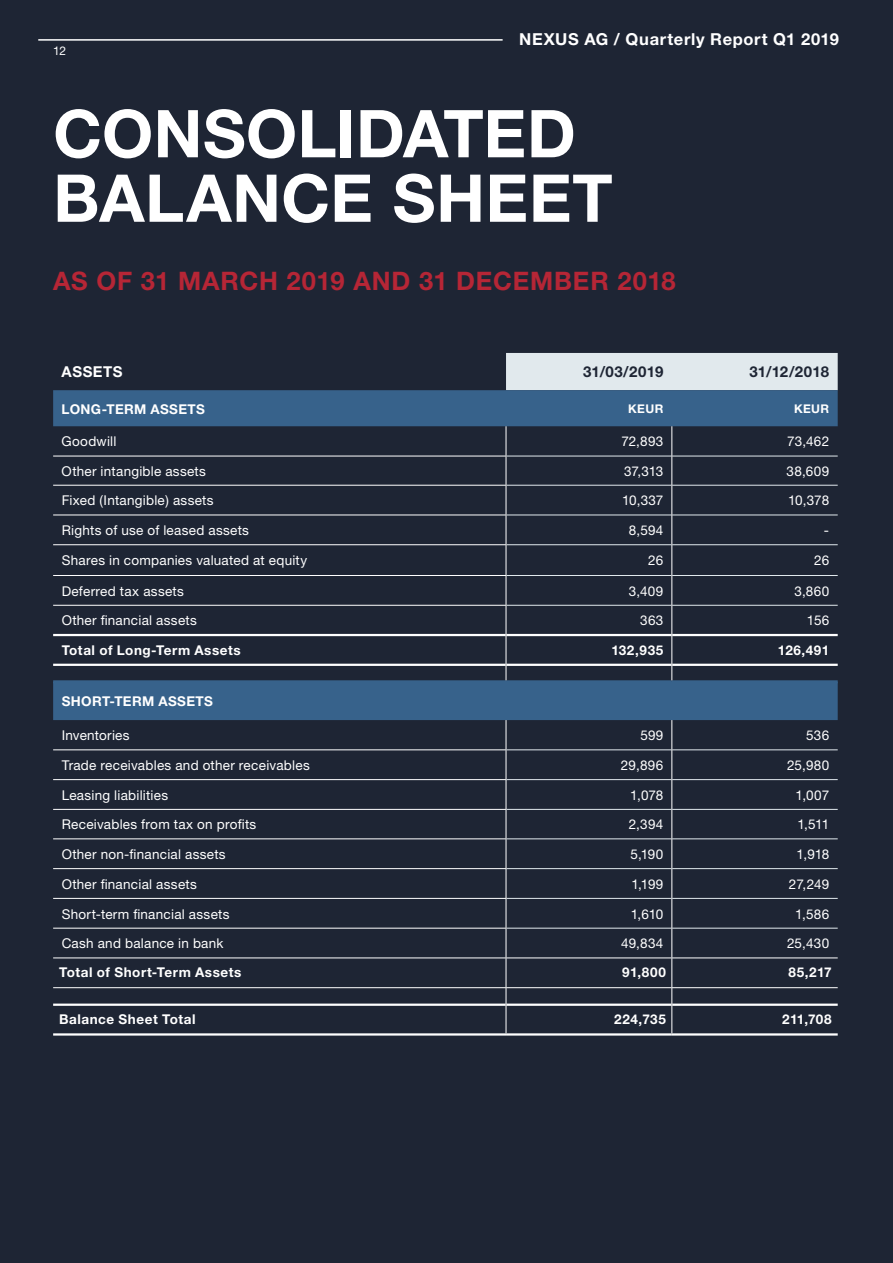
<style>
.page{position:relative;width:893px;height:1263px;background:#1e2534}
.page>*{position:absolute;margin:0;border:0;box-sizing:border-box;transform-origin:0 0}
.t1{font:700 66px/64.5px "Helvetica Neue";letter-spacing:.005em;color:#fff}
.t2{font:700 25.5px "Helvetica Neue";letter-spacing:.03em;color:#b62636}
.t3{font:700 16.5px "Helvetica Neue";letter-spacing:.04em;color:#fff}
.t4{font:700 15px "Helvetica Neue";letter-spacing:.01em;color:#1e2534}
.t5{font:700 15px "Helvetica Neue";letter-spacing:.035em;color:#fff}
.t6{font:13.5px "Helvetica Neue";letter-spacing:.02em;color:#fff}
.t7{font:700 13.5px "Helvetica Neue";letter-spacing:.035em;color:#fff}
.t8{font:700 12px "Helvetica Neue";letter-spacing:.03em;color:#fff}
.t9{font:12px "Helvetica Neue";color:#fff}
</style>
<div class="page">
<svg style="left:53px;top:353px;width:785px;height:73px"></svg>
<hr style="left:53px;top:456px;width:453px;height:1px;background:#fff">
<hr style="left:53px;top:485px;width:453px;height:1px;background:#fff">
<hr style="left:53px;top:515px;width:453px;height:1px;background:#fff">
<hr style="left:53px;top:544px;width:453px;height:1px;background:#fff">
<hr style="left:53px;top:575px;width:453px;height:1px;background:#fff">
<hr style="left:53px;top:605px;width:453px;height:1px;background:#fff">
<hr style="left:506px;top:456px;width:165px;height:1px;background:#e1e9ed">
<hr style="left:672px;top:456px;width:166px;height:1px;background:#e1e9ed">
<hr style="left:506px;top:485px;width:165px;height:1px;background:#e1e9ed">
<hr style="left:672px;top:485px;width:166px;height:1px;background:#e1e9ed">
<hr style="left:506px;top:515px;width:165px;height:1px;background:#e1e9ed">
<hr style="left:672px;top:515px;width:166px;height:1px;background:#e1e9ed">
<hr style="left:506px;top:544px;width:165px;height:1px;background:#e1e9ed">
<hr style="left:672px;top:544px;width:166px;height:1px;background:#e1e9ed">
<hr style="left:506px;top:575px;width:165px;height:1px;background:#e1e9ed">
<hr style="left:672px;top:575px;width:166px;height:1px;background:#e1e9ed">
<hr style="left:506px;top:605px;width:165px;height:1px;background:#e1e9ed">
<hr style="left:672px;top:605px;width:166px;height:1px;background:#e1e9ed">
<hr style="left:53px;top:634px;width:453px;height:2px;background:#fff">
<hr style="left:506px;top:634px;width:165px;height:2px;background:#fff">
<hr style="left:672px;top:634px;width:166px;height:2px;background:#fff">
<hr style="left:53px;top:664px;width:453px;height:2px;background:#fff">
<hr style="left:506px;top:664px;width:165px;height:2px;background:#fff">
<hr style="left:672px;top:664px;width:166px;height:2px;background:#fff">
<hr style="left:53px;top:1033px;width:453px;height:2px;background:#fff">
<hr style="left:506px;top:1033px;width:166px;height:2px;background:#fff">
<hr style="left:672px;top:1033px;width:166px;height:2px;background:#fff">
<hr style="left:506px;top:426px;width:1px;height:30px;background:#fff">
<hr style="left:671px;top:426px;width:1px;height:30px;background:#fff">
<svg style="left:671px;top:456px;width:1px;height:29px"></svg>
<hr style="left:671px;top:485px;width:1px;height:30px;background:#fff">
<svg style="left:506px;top:456px;width:1px;height:88px"></svg>
<hr style="left:671px;top:515px;width:1px;height:30px;background:#fff">
<hr style="left:506px;top:545px;width:1px;height:30px;background:#fff">
<hr style="left:671px;top:545px;width:1px;height:30px;background:#fff">
<hr style="left:671px;top:575px;width:1px;height:30px;background:#fff">
<svg style="left:506px;top:576px;width:1px;height:59px"></svg>
<hr style="left:671px;top:605px;width:1px;height:30px;background:#fff">
<hr style="left:506px;top:635px;width:1px;height:30px;background:#fff">
<hr style="left:671px;top:635px;width:1px;height:30px;background:#fff">
<svg style="left:53px;top:665px;width:785px;height:368px"></svg>
<hr style="left:38px;top:39px;width:465px;height:2px;background:#fff">
<p class="t9" style="left:53px;top:43px;width:14px">12</p>
<p class="t3" style="left:519px;top:28px;width:321px">NEXUS AG / Quarterly Report Q1 2019</p>
<h1 class="t1" style="left:53px;top:100px;width:561px">CONSOLIDATED<br>BALANCE SHEET</h1>
<h2 class="t2" style="left:53px;top:265px;width:624px">AS OF 31 MARCH 2019 AND 31 DECEMBER 2018</h2>
<p class="t5" style="left:62px;top:363px;width:62px">ASSETS</p>
<p class="t4" style="left:583px;top:363px;width:82px">31/03/2019</p>
<p class="t4" style="left:749px;top:363px;width:81px">31/12/2018</p>
<p class="t7" style="left:62px;top:400px;width:145px">LONG-TERM ASSETS</p>
<p class="t8" style="left:628px;top:401px;width:37px">KEUR</p>
<p class="t8" style="left:794px;top:401px;width:37px">KEUR</p>
<p class="t6" style="left:62px;top:434px;width:56px">Goodwill</p>
<p class="t6" style="left:621px;top:434px;width:44px">72,893</p>
<p class="t6" style="left:787px;top:434px;width:43px">73,462</p>
<p class="t6" style="left:62px;top:463px;width:146px">Other intangible assets</p>
<p class="t6" style="left:624px;top:463px;width:41px">37,313</p>
<p class="t6" style="left:786px;top:463px;width:44px">38,609</p>
<p class="t6" style="left:62px;top:493px;width:153px">Fixed (Intangible) assets</p>
<p class="t6" style="left:622px;top:493px;width:43px">10,337</p>
<p class="t6" style="left:788px;top:493px;width:43px">10,378</p>
<p class="t6" style="left:62px;top:522px;width:189px">Rights of use of leased assets</p>
<p class="t6" style="left:629px;top:522px;width:36px">8,594</p>
<p class="t6" style="left:824px;top:522px;width:7px">-</p>
<p class="t6" style="left:62px;top:553px;width:247px">Shares in companies valuated at equity</p>
<p class="t6" style="left:648px;top:553px;width:17px">26</p>
<p class="t6" style="left:814px;top:553px;width:17px">26</p>
<p class="t6" style="left:62px;top:583px;width:124px">Deferred tax assets</p>
<p class="t6" style="left:629px;top:583px;width:36px">3,409</p>
<p class="t6" style="left:794px;top:583px;width:36px">3,860</p>
<p class="t6" style="left:62px;top:613px;width:137px">Other financial assets</p>
<p class="t6" style="left:640px;top:613px;width:25px">363</p>
<p class="t6" style="left:807px;top:613px;width:24px">156</p>
<p class="t7" style="left:62px;top:642px;width:180px">Total of Long-Term Assets</p>
<p class="t7" style="left:611px;top:642px;width:53px">132,935</p>
<p class="t7" style="left:778px;top:642px;width:53px">126,491</p>
<p class="t7" style="left:62px;top:693px;width:153px">SHORT-TERM ASSETS</p>
<p class="t6" style="left:62px;top:727px;width:70px">Inventories</p>
<p class="t6" style="left:640px;top:727px;width:25px">599</p>
<p class="t6" style="left:806px;top:727px;width:25px">536</p>
<p class="t6" style="left:62px;top:757px;width:250px">Trade receivables and other receivables</p>
<p class="t6" style="left:621px;top:757px;width:44px">29,896</p>
<p class="t6" style="left:787px;top:757px;width:44px">25,980</p>
<p class="t6" style="left:62px;top:787px;width:108px">Leasing liabilities</p>
<p class="t6" style="left:630px;top:787px;width:35px">1,078</p>
<p class="t6" style="left:795px;top:787px;width:35px">1,007</p>
<p class="t6" style="left:62px;top:817px;width:196px">Receivables from tax on profits</p>
<p class="t6" style="left:629px;top:817px;width:36px">2,394</p>
<p class="t6" style="left:797px;top:817px;width:33px">1,511</p>
<p class="t6" style="left:62px;top:846px;width:166px">Other non-financial assets</p>
<p class="t6" style="left:631px;top:846px;width:34px">5,190</p>
<p class="t6" style="left:796px;top:846px;width:34px">1,918</p>
<p class="t6" style="left:62px;top:876px;width:137px">Other financial assets</p>
<p class="t6" style="left:631px;top:876px;width:34px">1,199</p>
<p class="t6" style="left:789px;top:876px;width:42px">27,249</p>
<p class="t6" style="left:62px;top:906px;width:169px">Short-term financial assets</p>
<p class="t6" style="left:631px;top:906px;width:34px">1,610</p>
<p class="t6" style="left:795px;top:906px;width:35px">1,586</p>
<p class="t6" style="left:62px;top:935px;width:163px">Cash and balance in bank</p>
<p class="t6" style="left:621px;top:935px;width:44px">49,834</p>
<p class="t6" style="left:787px;top:935px;width:44px">25,430</p>
<p class="t7" style="left:59px;top:964px;width:184px">Total of Short-Term Assets</p>
<p class="t7" style="left:622px;top:964px;width:45px">91,800</p>
<p class="t7" style="left:788px;top:964px;width:45px">85,217</p>
<p class="t7" style="left:59px;top:1011px;width:138px">Balance Sheet Total</p>
<p class="t7" style="left:614px;top:1011px;width:53px">224,735</p>
<p class="t7" style="left:782px;top:1011px;width:51px">211,708</p>
</div>
